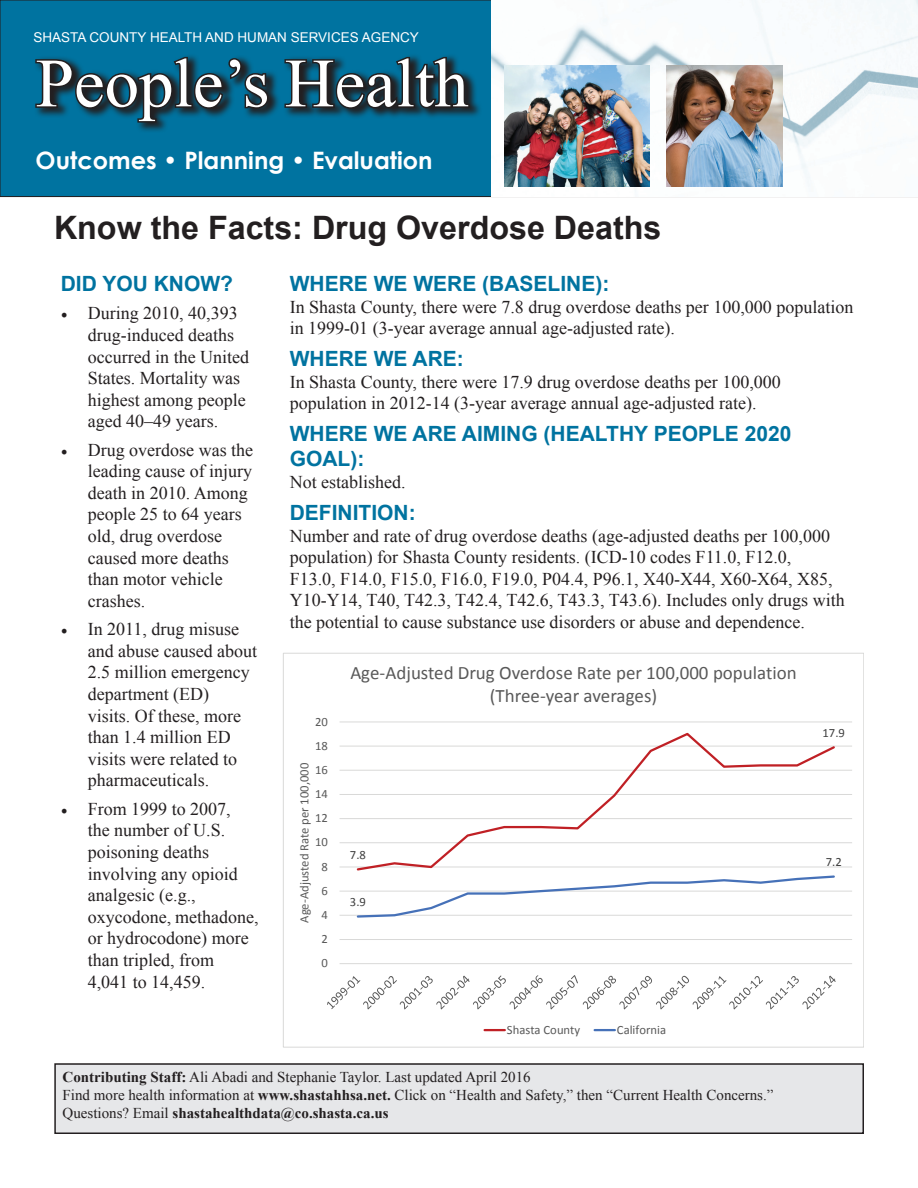
<style>
.page{position:relative;width:918px;height:1188px;background:#fff}
.page>*{position:absolute;margin:0;border:0;box-sizing:border-box;transform-origin:0 0}
.t1{font:69px "Times New Roman";color:#fff}
.t2{font:700 32.25px "Arial";color:#231f20}
.t3{font:700 24px "Century Gothic";color:#fff}
.t4{font:700 21px "Arial";color:#0073a0}
.t5{font:18.9px/23.1px "Calibri";color:#595959;text-align:center}
.t6{font:18px/21.6px "Times New Roman";color:#231f20}
.t7{font:15px/18px "Times New Roman";color:#231f20}
.t8{font:13.5px "Arial";color:#fff}
.t9{font:12.6px "Calibri";color:#595959}
.t10{font:12.6px "Calibri";color:#404040}
.s1{font-family:"Minion Pro"}
.s2{font-weight:700}
</style>
<div class="page">
<div style="left:0;top:0;width:918px;height:197px;background:#0073a0"></div>
<img style="left:491px;top:0;width:427px;height:197px">
<img style="left:504px;top:66px;width:145px;height:121px">
<img style="left:666px;top:66px;width:117px;height:121px">
<svg style="left:138px;top:72px;width:342px;height:59px"></svg>
<svg style="left:35px;top:55px;width:235px;height:69px"></svg>
<svg style="left:283px;top:55px;width:188px;height:56px"></svg>
<div style="left:55px;top:1064px;width:808px;height:69px;background:#e6e7e9"></div>
<div style="left:54px;top:1063px;width:810px;height:71px;border:2px solid #231f20"></div>
<hr style="left:340px;top:939px;width:512px;height:1px;background:#d9d9d8">
<hr style="left:340px;top:915px;width:512px;height:1px;background:#d9d9d8">
<hr style="left:340px;top:891px;width:512px;height:1px;background:#d9d9d8">
<hr style="left:340px;top:867px;width:512px;height:1px;background:#d9d9d8">
<hr style="left:340px;top:842px;width:512px;height:1px;background:#d9d9d8">
<hr style="left:340px;top:818px;width:512px;height:1px;background:#d9d9d8">
<hr style="left:340px;top:794px;width:512px;height:1px;background:#d9d9d8">
<hr style="left:340px;top:770px;width:512px;height:1px;background:#d9d9d8">
<hr style="left:340px;top:746px;width:512px;height:1px;background:#d9d9d8">
<hr style="left:340px;top:722px;width:512px;height:1px;background:#d9d9d8">
<hr style="left:340px;top:963px;width:512px;height:1px;background:#d9d9d8">
<svg style="left:355px;top:732px;width:482px;height:139px"></svg>
<svg style="left:356px;top:875px;width:480px;height:43px"></svg>
<svg style="left:327px;top:975px;width:509px;height:34px"></svg>
<hr style="left:485px;top:1029px;width:20px;height:2px;background:#c02025">
<hr style="left:595px;top:1029px;width:20px;height:2px;background:#4671b8">
<p class="t8" style="left:33px;top:29px;width:387px">SHASTA COUNTY HEALTH AND HUMAN SERVICES AGENCY</p>
<h1 class="t1" style="left:36px;top:37px;width:435px">People’s Health</h1>
<h3 class="t3" style="left:36px;top:142px;width:398px">Outcomes • Planning • Evaluation</h3>
<h2 class="t2" style="left:54px;top:207px;width:609px">Know the Facts: Drug Overdose Deaths</h2>
<p class="t4" style="left:290px;top:270px;width:321px">WHERE WE WERE (BASELINE):</p>
<p class="t6" style="left:290px;top:295px;width:565px">In Shasta County, there were 7.8 drug overdose deaths per 100,000 population in 1999-01 (3-year average annual age-adjusted rate).</p>
<p class="t4" style="left:290px;top:345px;width:176px">WHERE WE ARE:</p>
<p class="t6" style="left:290px;top:371px;width:493px">In Shasta County, there were 17.9 drug overdose deaths per 100,000 population in 2012-14 (3-year average annual age-adjusted rate).</p>
<p class="t4" style="left:290px;top:420px;width:291px">WHERE WE ARE AIMING (Heal</p>
<p class="t4" style="left:606px;top:420px;width:77px">thy People</p>
<p class="t4" style="left:745px;top:420px;width:48px">2020</p>
<p class="t4" style="left:290px;top:445px;width:32px">Goal</p>
<p class="t4" style="left:350px;top:445px;width:15px">):</p>
<p class="t6" style="left:290px;top:471px;width:117px">Not established.</p>
<p class="t4" style="left:290px;top:499px;width:127px">DEFINITION:</p>
<p class="t6" style="left:290px;top:525px;width:557px">Number and rate of drug overdose deaths (age-adjusted deaths per 100,000 population) for Shasta County residents. (ICD-10 codes F11.0, F12.0,<br>F13.0, F14.0, F15.0, F16.0, F19.0, P04.4, P96.1, X40-X44, X60-X64, X85, Y10-Y14, T40, T42.3, T42.4, T42.6, T43.3, T43.6). Includes only drugs with the potential to cause substance use disorders or abuse and dependence.</p>
<p class="t4" style="left:61px;top:270px;width:174px">DID YOU KNOW?</p>
<p class="t6" style="left:88px;top:302px;width:163px;text-indent:-27px"><span class="s1">•</span> During 2010, 40,393 drug-induced deaths occurred in the United<br>States. Mortality was highest among people aged 40–49 years.</p>
<p class="t6" style="left:88px;top:439px;width:167px;text-indent:-27px"><span class="s1">•</span> Drug overdose was the leading cause of injury death in 2010. Among people 25 to 64 years old, drug overdose caused more deaths than motor vehicle crashes.</p>
<p class="t6" style="left:88px;top:618px;width:171px;text-indent:-27px"><span class="s1">•</span> In 2011, drug misuse and abuse caused about<br>2.5 million emergency department (ED)<br>visits. Of these, more than 1.4 million ED visits were related to pharmaceuticals.</p>
<p class="t6" style="left:88px;top:798px;width:172px;text-indent:-27px"><span class="s1">•</span> From 1999 to 2007,<br>the number of U.S. poisoning deaths involving any opioid analgesic (e.g., oxycodone, methadone, or hydrocodone) more than tripled, from<br>4,041 to 14,459.</p>
<p class="t5" style="left:350px;top:661px;width:448px">Age-Adjusted Drug Overdose Rate per 100,000 population (Three-year averages)</p>
<p class="t9" style="left:315px;top:713px;width:14px">20</p>
<p class="t10" style="left:823px;top:724px;width:24px">17.9</p>
<p class="t9" style="left:315px;top:738px;width:14px">18</p>
<p class="t9" style="left:296px;top:923px;width:161px;rotate:-90deg">Age-Adjusted Rate per 100,000</p>
<p class="t9" style="left:315px;top:762px;width:14px">16</p>
<p class="t9" style="left:315px;top:786px;width:14px">14</p>
<p class="t9" style="left:315px;top:810px;width:14px">12</p>
<p class="t9" style="left:315px;top:834px;width:14px">10</p>
<p class="t10" style="left:350px;top:846px;width:18px">7.8</p>
<p class="t10" style="left:826px;top:854px;width:18px">7.2</p>
<p class="t9" style="left:321px;top:858px;width:8px">8</p>
<p class="t9" style="left:321px;top:883px;width:8px">6</p>
<p class="t10" style="left:350px;top:894px;width:18px">3.9</p>
<p class="t9" style="left:321px;top:907px;width:8px">4</p>
<p class="t9" style="left:321px;top:931px;width:8px">2</p>
<p class="t9" style="left:321px;top:955px;width:8px">0</p>
<p class="t9" style="left:507px;top:1022px;width:75px">Shasta County</p>
<p class="t9" style="left:617px;top:1022px;width:51px">California</p>
<p class="t7" style="left:63px;top:1068px;width:712px"><span class="s2">Contributing Staff:</span> Ali Abadi and Stephanie Taylor. Last updated April 2016<br>Find more health information at <span class="s2">www.shastahhsa.net.</span> Click on “Health and Safety,” then “Current Health Concerns.”<br>Questions? Email <span class="s2">shastahealthdata@co.shasta.ca.us</span></p>
</div>
